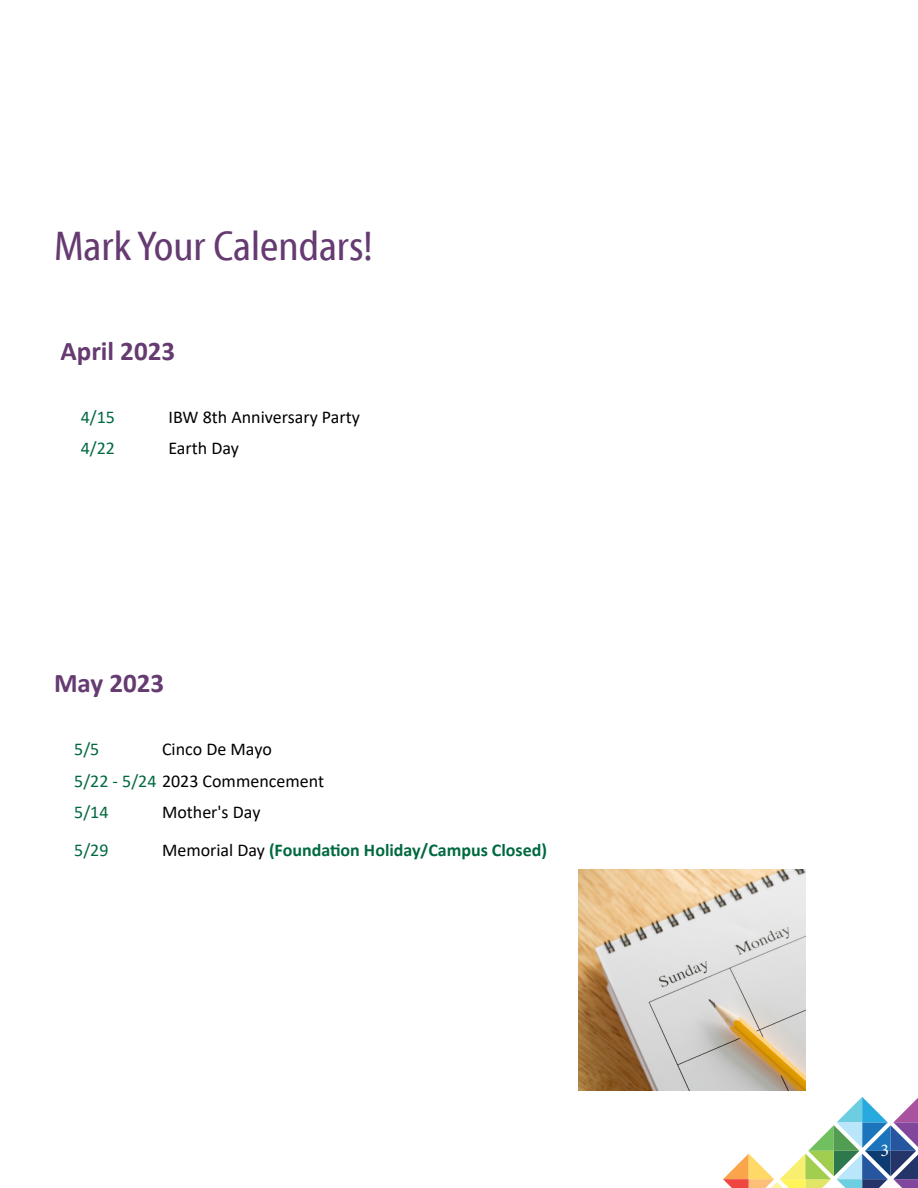
<style>
.page{position:relative;width:918px;height:1188px;background:#fff}
.page>*{position:absolute;margin:0;border:0;box-sizing:border-box;transform-origin:0 0}
.t1{font:42px "Myriad Cn Web";color:#653b71}
.t2{font:700 27px "Calibri";color:#653b71}
.t3{font:18px/31.5px "Calibri";color:#000}
.t4{font:700 18px "Calibri";color:#00693f}
.t5{font:18px "Calibri";color:#006a41}
.t6{font:18px "Calibri";color:#00693f}
.t7{font:18px "Minion Pro";color:#fff}
.s1{color:#00693f}
.s2{font-weight:400;color:#000}
</style>
<div class="page">
<svg style="left:723px;top:1097px;width:195px;height:91px"></svg>
<img style="left:579px;top:870px;width:227px;height:221px">
<h1 class="t1" style="left:54px;top:224px;width:320px">Mark Your Calendars!</h1>
<h2 class="t2" style="left:60px;top:332px;width:116px">April 2023</h2>
<p class="t5" style="left:81px;top:404px;width:36px">4/15</p>
<p class="t3" style="left:168px;top:400px;width:193px">IBW 8th Anniversary Party</p>
<p class="t5" style="left:81px;top:436px;width:36px">4/22</p>
<p class="t3" style="left:168px;top:432px;width:72px">Earth Day</p>
<h2 class="t2" style="left:54px;top:664px;width:112px">May 2023</h2>
<p class="t6" style="left:74px;top:737px;width:27px">5/5</p>
<p class="t3" style="left:74px;top:733px;width:251px;text-indent:88px">Cinco De Mayo<br><span class="s1">5/22 - 5/24</span> 2023 Commencement<br><span class="s1">5/14</span></p>
<p class="t3" style="left:162px;top:796px;width:100px">Mother's Day</p>
<p class="t6" style="left:74px;top:838px;width:36px">5/29</p>
<p class="t4" style="left:162px;top:838px;width:387px"><span class="s2">Memorial Day</span> (Foundation Holiday/Campus Closed)</p>
<p class="t7" style="left:881px;top:1138px;width:10px">3</p>
</div>
